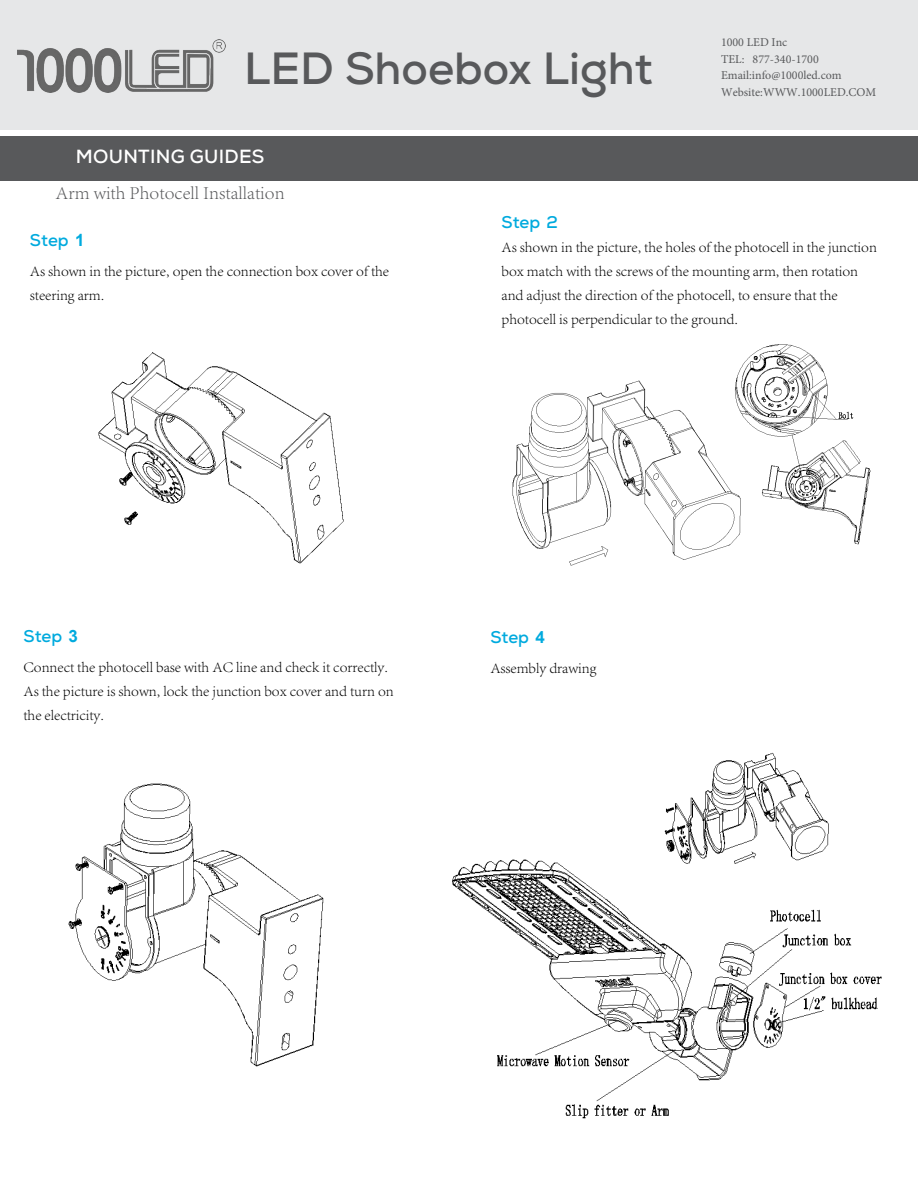
<style>
.page{position:relative;width:918px;height:1188px;background:#fff}
.page>*{position:absolute;margin:0;border:0;box-sizing:border-box;transform-origin:0 0}
.t1{font:700 45px "Nexa";color:#58595b}
.t2{font:700 19.05px "Nexa";letter-spacing:.015em;color:#fff}
.t3{font:300 18.75px "Adobe Song Std";letter-spacing:.005em;color:#58595b}
.t4{font:700 16.95px "Nexa";color:#00aade}
.t5{font:300 15px/23.9px "Adobe Song Std";color:#000}
.t6{font:12px/16.5px "Minion Pro";color:#58595b}
.s1{font-family:"Arial"}
</style>
<div class="page">
<div style="left:0;top:136px;width:918px;height:45px;background:#58595b"></div>
<div style="left:0;top:0;width:918px;height:130px;background:#e6e7e8"></div>
<img style="left:98px;top:352px;width:246px;height:212px">
<img style="left:68px;top:783px;width:256px;height:284px">
<img style="left:512px;top:344px;width:359px;height:222px">
<img style="left:452px;top:752px;width:430px;height:367px">
<img style="left:18px;top:39px;width:207px;height:53px">
<h1 class="t1" style="left:244px;top:40px;width:410px">LED Shoebox Light</h1>
<p class="t6" style="left:721px;top:34px;width:157px">1000 LED Inc<br>TEL: 877-340-1700<br>Email:info@1000led.com<br>Website:WWW.1000LED.COM</p>
<p class="t2" style="left:76px;top:144px;width:190px">MOUNTING GUIDES</p>
<p class="t3" style="left:56px;top:182px;width:231px">Arm with Photocell Installation</p>
<p class="t4" style="left:30px;top:229px;width:56px">Step <span class="s1">1</span></p>
<p class="t5" style="left:30px;top:259px;width:361px">As shown in the picture, open the connection box cover of the steering arm.</p>
<p class="t4" style="left:502px;top:211px;width:58px">Step 2</p>
<p class="t5" style="left:502px;top:236px;width:377px">As shown in the picture, the holes of the photocell in the junction box match with the screws of the mounting arm, then rotation and adjust the direction of the photocell, to ensure that the photocell is perpendicular to the ground.</p>
<p class="t4" style="left:24px;top:626px;width:56px">Step <span class="s1">3</span></p>
<p class="t5" style="left:24px;top:656px;width:372px">Connect the photocell base with AC line and check it correctly.<br>As the picture is shown, lock the junction box cover and turn on the electricity.</p>
<p class="t4" style="left:490px;top:626px;width:56px">Step <span class="s1">4</span></p>
<p class="t5" style="left:490px;top:656px;width:108px">Assembly drawing</p>
</div>
